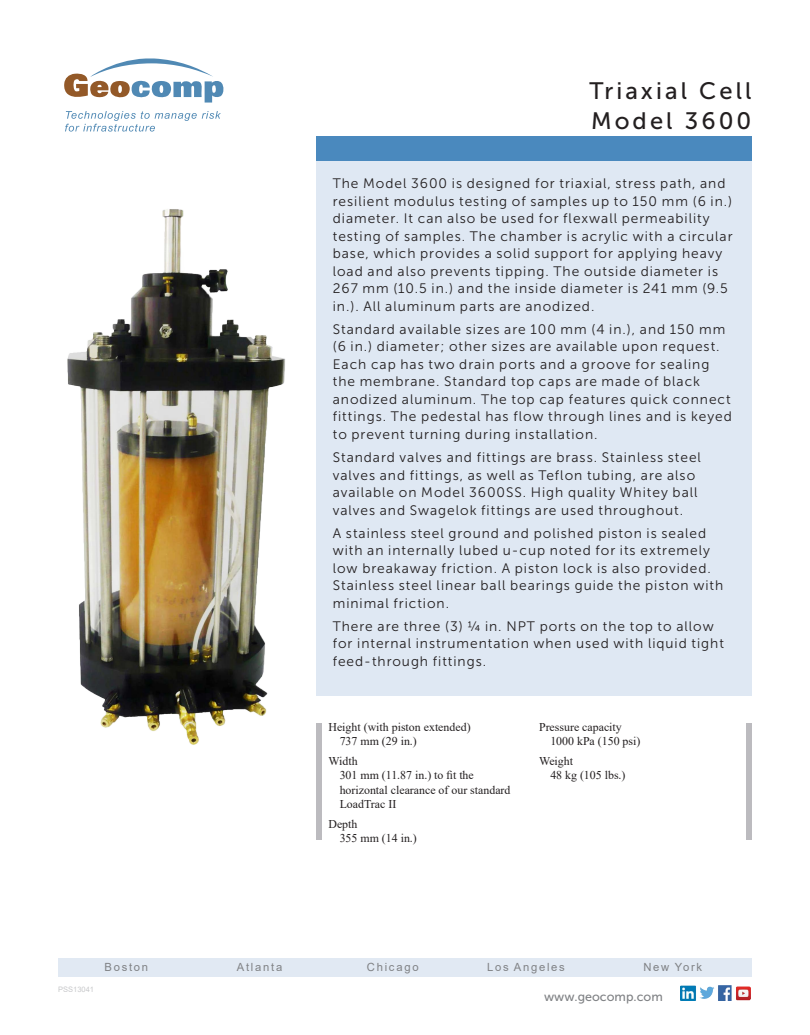
<style>
.page{position:relative;width:810px;height:1035px;background:#fff}
.page>*{position:absolute;margin:0;border:0;box-sizing:border-box;transform-origin:0 0}
.t1{font:23.75px "Museo Sans 500";letter-spacing:.13em;color:#231f20}
.Body_text{font:13.75px/17.5px "Museo Sans 300";letter-spacing:.07em;color:#231f20}
.t2{font:12.5px "Museo Sans 500";color:#808285}
.t3{font:11.88px/14.2px "Times New Roman";color:#231f20}
.t4{font:11.25px "Arial";letter-spacing:.155em;color:#808285}
.t5{font:7.5px "Arial";color:#c7c8ca}
</style>
<div class="page">
<svg style="left:64px;top:58px;width:159px;height:45px"></svg>
<svg style="left:65px;top:111px;width:156px;height:21px"></svg>
<div style="left:58px;top:958px;width:693px;height:19px;background:#e1e9f3"></div>
<div style="left:316px;top:136px;width:436px;height:29px;background:#4a89be"></div>
<img style="left:67px;top:209px;width:218px;height:536px">
<div style="left:316px;top:161px;width:435px;height:535px;background:#dfe8f3"></div>
<div style="left:746px;top:723px;width:6px;height:117px;background:#bcbbbf"></div>
<div style="left:316px;top:723px;width:6px;height:117px;background:#bcbbbf"></div>
<img style="left:680px;top:985px;width:71px;height:16px">
<p class="t1" style="left:589px;top:78px;width:164px">Triaxial Cell</p>
<p class="t1" style="left:591px;top:108px;width:162px">Model 3600</p>
<p class="Body_text" style="left:333px;top:175px;width:401px">The Model 3600 is designed for triaxial, stress path, and resilient modulus testing of samples up to 150 mm (6 in.) diameter. It can also be used for flexwall permeability testing of samples. The chamber is acrylic with a circular base, which provides a solid support for applying heavy load and also prevents tipping. The outside diameter is 267 mm (10.5 in.) and the inside diameter is 241 mm (9.5 in.). All aluminum parts are anodized.</p>
<p class="Body_text" style="left:333px;top:321px;width:401px">Standard available sizes are 100 mm (4 in.), and 150 mm (6 in.) diameter; other sizes are available upon request.<br>Each cap has two drain ports and a groove for sealing the membrane. Standard top caps are made of black anodized aluminum. The top cap features quick connect fittings. The pedestal has flow through lines and is keyed to prevent turning during installation.</p>
<p class="Body_text" style="left:333px;top:449px;width:370px">Standard valves and fittings are brass. Stainless steel valves and fittings, as well as Teflon tubing, are also available on Model 3600SS. High quality Whitey ball valves and Swagelok fittings are used throughout.</p>
<p class="Body_text" style="left:333px;top:524px;width:392px">A stainless steel ground and polished piston is sealed with an internally lubed u-cup noted for its extremely low breakaway friction. A piston lock is also provided.<br>Stainless steel linear ball bearings guide the piston with minimal friction.</p>
<p class="Body_text" style="left:333px;top:617px;width:393px">There are three (3) ¼ in. NPT ports on the top to allow for internal instrumentation when used with liquid tight feed-through fittings.</p>
<p class="t3" style="left:328px;top:719px;width:144px">Height (with piston extended)</p>
<p class="t3" style="left:340px;top:734px;width:79px">737 mm (29 in.)</p>
<p class="t3" style="left:328px;top:754px;width:31px">Width</p>
<p class="t3" style="left:340px;top:768px;width:172px">301 mm (11.87 in.) to fit the horizontal clearance of our standard<br>LoadTrac II</p>
<p class="t3" style="left:328px;top:816px;width:31px">Depth</p>
<p class="t3" style="left:340px;top:830px;width:79px">355 mm (14 in.)</p>
<p class="t3" style="left:539px;top:719px;width:84px">Pressure capacity</p>
<p class="t3" style="left:550px;top:734px;width:92px">1000 kPa (150 psi)</p>
<p class="t3" style="left:539px;top:753px;width:36px">Weight</p>
<p class="t3" style="left:550px;top:768px;width:77px">48 kg (105 lbs.)</p>
<p class="t5" style="left:58px;top:984px;width:37px">PSS13041</p>
<p class="t4" style="left:104px;top:959px;width:45px">Boston</p>
<p class="t4" style="left:237px;top:959px;width:47px">Atlanta</p>
<p class="t4" style="left:367px;top:959px;width:53px">Chicago</p>
<p class="t4" style="left:487px;top:959px;width:79px">Los Angeles</p>
<p class="t4" style="left:643px;top:959px;width:60px">New York</p>
<p class="t2" style="left:544px;top:989px;width:120px">www.geocomp.com</p>
</div>
